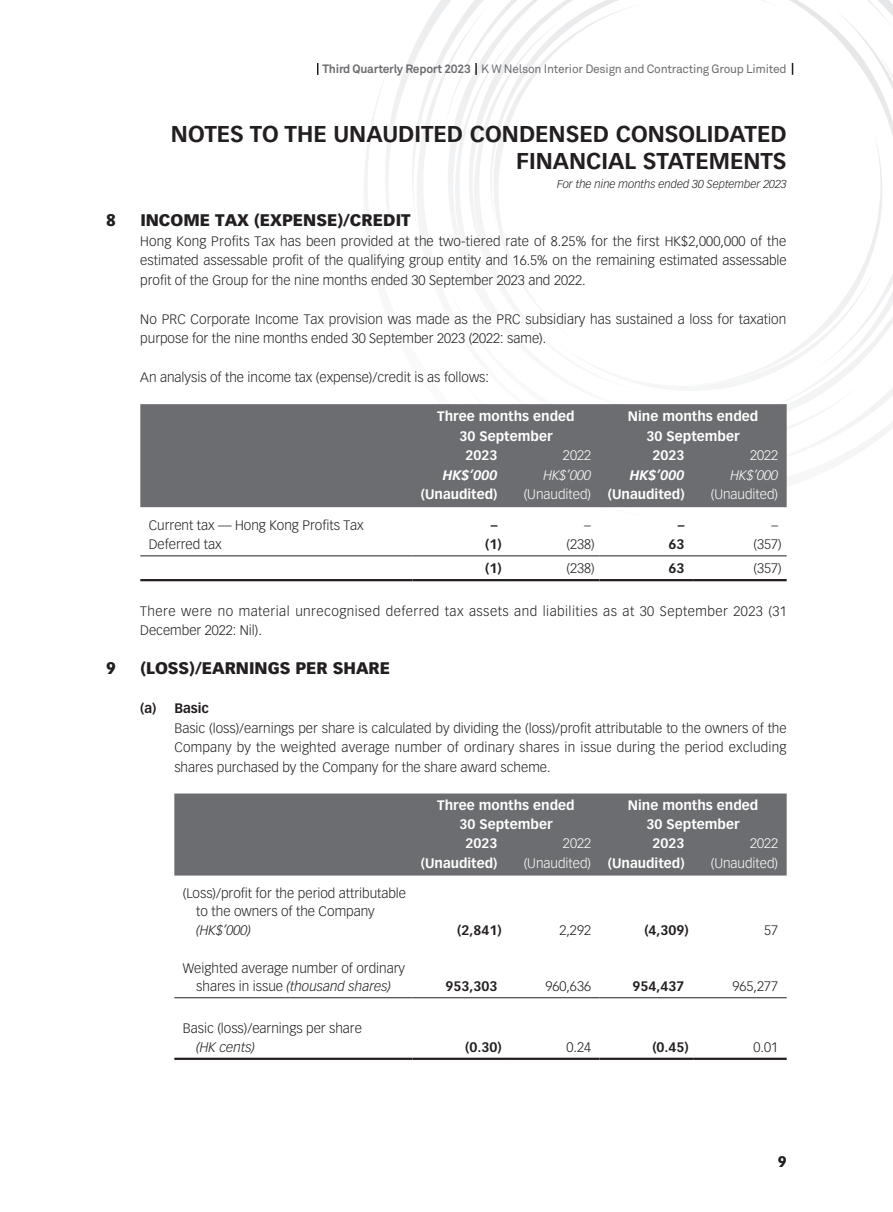
<style>
.page{position:relative;width:893px;height:1212px;background:#fff}
.page>*{position:absolute;margin:0;border:0;box-sizing:border-box;transform-origin:0 0}
.t1{font:700 22.5px/27px "Vectora LT Std";color:#231f20;text-align:right}
.t2{font:900 16.5px "Vectora LT Std";color:#231f20}
.t3{font:900 15px "Vectora LT Std";color:#231f20}
.t4{font:300 13.5px/19.5px "Vectora LT Std";color:#231f20;text-align:justify}
.t5{font:700 13.5px/19.5px "Vectora LT Std";color:#fff;text-align:center}
.t6{font:300 13.5px/19.5px "Vectora LT Std";letter-spacing:.035em;color:#231f20}
.t7{font:300 13.5px "Vectora LT Std";color:#fff}
.t8{font:700 13.5px "Vectora LT Std";color:#231f20}
.t9{font:italic 300 13.5px "Vectora LT Std";color:#231f20}
.t10{font:italic 700 13.5px "Vectora LT Std";color:#fff}
.t11{font:italic 300 13.5px "Vectora LT Std";color:#fff}
.t12{font:12px "Akkurat Pro";letter-spacing:-.02em;color:#6c6d70}
.t13{font:italic 300 11.25px "Vectora LT Std";color:#231f20}
.s1{font-weight:700}
.s2{font-style:italic}
</style>
<div class="page">
<svg style="left:317px;top:63px;width:1px;height:12px"></svg>
<svg style="left:361px;top:0;width:532px;height:508px"></svg>
<div style="left:140px;top:404px;width:647px;height:103px;background:#6c6d70"></div>
<hr style="left:140px;top:555px;width:272px;height:1px;background:#231f20">
<hr style="left:412px;top:555px;width:94px;height:1px;background:#231f20">
<hr style="left:506px;top:555px;width:94px;height:1px;background:#231f20">
<hr style="left:600px;top:555px;width:93px;height:1px;background:#231f20">
<hr style="left:693px;top:555px;width:94px;height:1px;background:#231f20">
<hr style="left:140px;top:579px;width:272px;height:2px;background:#231f20">
<hr style="left:412px;top:579px;width:94px;height:2px;background:#231f20">
<hr style="left:506px;top:579px;width:94px;height:2px;background:#231f20">
<hr style="left:600px;top:579px;width:93px;height:2px;background:#231f20">
<hr style="left:693px;top:579px;width:94px;height:2px;background:#231f20">
<div style="left:174px;top:793px;width:613px;height:82px;background:#6c6d70"></div>
<hr style="left:174px;top:997px;width:238px;height:1px;background:#231f20">
<hr style="left:412px;top:997px;width:94px;height:1px;background:#231f20">
<hr style="left:506px;top:997px;width:94px;height:1px;background:#231f20">
<hr style="left:600px;top:997px;width:93px;height:1px;background:#231f20">
<hr style="left:693px;top:997px;width:94px;height:1px;background:#231f20">
<hr style="left:174px;top:1058px;width:238px;height:2px;background:#231f20">
<hr style="left:412px;top:1058px;width:94px;height:2px;background:#231f20">
<hr style="left:506px;top:1058px;width:94px;height:2px;background:#231f20">
<hr style="left:600px;top:1058px;width:93px;height:2px;background:#231f20">
<hr style="left:693px;top:1058px;width:94px;height:2px;background:#231f20">
<p class="t12" style="left:322px;top:62px;width:466px"><span class="s1">Third Quarterly Report 2023</span> K W Nelson Interior Design and Contracting Group Limited</p>
<h1 class="t1" style="left:171px;top:120px;width:617px">NOTES TO THE UNAUDITED CONDENSED CONSOLIDATED<br>FINANCIAL STATEMENTS</h1>
<p class="t13" style="left:557px;top:177px;width:231px">For the nine months ended 30 September 2023</p>
<p class="t2" style="left:106px;top:210px;width:11px">8</p>
<p class="t2" style="left:140px;top:210px;width:272px">INCOME TAX (EXPENSE)/CREDIT</p>
<p class="t4" style="left:140px;top:231px;width:648px">Hong Kong Profits Tax has been provided at the two-tiered rate of 8.25% for the first HK$2,000,000 of the estimated assessable profit of the qualifying group entity and 16.5% on the remaining estimated assessable profit of the Group for the nine months ended 30 September 2023 and 2022.</p>
<p class="t4" style="left:140px;top:309px;width:647px">No PRC Corporate Income Tax provision was made as the PRC subsidiary has sustained a loss for taxation purpose for the nine months ended 30 September 2023 (2022: same).</p>
<p class="t4" style="left:140px;top:368px;width:350px">An analysis of the income tax (expense)/credit is as follows:</p>
<p class="t5" style="left:437px;top:407px;width:139px">Three months ended<br>30 September</p>
<p class="t5" style="left:628px;top:407px;width:132px">Nine months ended<br>30 September</p>
<p class="t5" style="left:466px;top:446px;width:33px">2023</p>
<p class="t7" style="left:563px;top:448px;width:30px">2022</p>
<p class="t5" style="left:653px;top:446px;width:33px">2023</p>
<p class="t7" style="left:750px;top:448px;width:30px">2022</p>
<p class="t10" style="left:443px;top:467px;width:56px">HK$’000</p>
<p class="t11" style="left:543px;top:467px;width:49px">HK$’000</p>
<p class="t10" style="left:630px;top:467px;width:56px">HK$’000</p>
<p class="t11" style="left:730px;top:467px;width:49px">HK$’000</p>
<p class="t5" style="left:421px;top:485px;width:78px">(Unaudited)</p>
<p class="t7" style="left:524px;top:487px;width:162px">(Unaudited) <span class="s1">(Unaudited)</span></p>
<p class="t7" style="left:711px;top:487px;width:69px">(Unaudited)</p>
<p class="t4" style="left:149px;top:515px;width:216px">Current tax — Hong Kong Profits Tax</p>
<p class="t8" style="left:491px;top:517px;width:8px">–</p>
<p class="t4" style="left:584px;top:515px;width:8px">–</p>
<p class="t8" style="left:678px;top:517px;width:8px">–</p>
<p class="t4" style="left:771px;top:515px;width:8px">–</p>
<p class="t4" style="left:149px;top:535px;width:74px">Deferred tax</p>
<p class="t8" style="left:485px;top:536px;width:18px">(1)</p>
<p class="t4" style="left:566px;top:535px;width:30px">(238)</p>
<p class="t8" style="left:669px;top:536px;width:17px">63</p>
<p class="t4" style="left:754px;top:535px;width:30px">(357)</p>
<p class="t8" style="left:485px;top:560px;width:18px">(1)</p>
<p class="t4" style="left:566px;top:559px;width:30px">(238)</p>
<p class="t8" style="left:669px;top:560px;width:17px">63</p>
<p class="t4" style="left:754px;top:559px;width:30px">(357)</p>
<p class="t6" style="left:140px;top:601px;width:648px">There were no material unrecognised deferred tax assets and liabilities as at 30 September 2023 (31<br>December 2022: Nil).</p>
<p class="t2" style="left:106px;top:658px;width:11px">9</p>
<p class="t2" style="left:140px;top:658px;width:251px">(LOSS)/EARNINGS PER SHARE</p>
<p class="t8" style="left:140px;top:700px;width:70px">(a) Basic</p>
<p class="t4" style="left:174px;top:718px;width:614px">Basic (loss)/earnings per share is calculated by dividing the (loss)/profit attributable to the owners of the Company by the weighted average number of ordinary shares in issue during the period excluding shares purchased by the Company for the share award scheme.</p>
<p class="t5" style="left:437px;top:796px;width:139px;line-height:18.8px">Three months ended<br>30 September</p>
<p class="t5" style="left:628px;top:796px;width:132px;line-height:18.8px">Nine months ended<br>30 September</p>
<p class="t5" style="left:466px;top:834px;width:33px">2023</p>
<p class="t7" style="left:563px;top:836px;width:30px">2022</p>
<p class="t5" style="left:653px;top:834px;width:33px">2023</p>
<p class="t7" style="left:750px;top:836px;width:30px">2022</p>
<p class="t5" style="left:421px;top:853px;width:78px">(Unaudited)</p>
<p class="t7" style="left:524px;top:855px;width:162px">(Unaudited) <span class="s1">(Unaudited)</span></p>
<p class="t7" style="left:711px;top:855px;width:69px">(Unaudited)</p>
<p class="t4" style="left:196px;top:883px;width:211px;line-height:18.8px;text-indent:-13px">(Loss)/profit for the period attributable to the owners of the Company</p>
<p class="t9" style="left:196px;top:922px;width:56px">(HK$’000)</p>
<p class="t8" style="left:457px;top:922px;width:46px">(2,841)</p>
<p class="t4" style="left:559px;top:921px;width:33px">2,292</p>
<p class="t8" style="left:644px;top:922px;width:46px">(4,309)</p>
<p class="t4" style="left:764px;top:921px;width:16px">57</p>
<p class="t4" style="left:183px;top:958px;width:224px;line-height:18.8px;text-align:center">Weighted average number of ordinary shares in issue <span class="s2">(thousand shares)</span></p>
<p class="t8" style="left:445px;top:978px;width:53px">953,303</p>
<p class="t4" style="left:545px;top:977px;width:47px">960,636</p>
<p class="t8" style="left:633px;top:978px;width:53px">954,437</p>
<p class="t4" style="left:732px;top:977px;width:47px">965,277</p>
<p class="t4" style="left:183px;top:1019px;width:181px">Basic (loss)/earnings per share</p>
<p class="t9" style="left:196px;top:1039px;width:60px">(HK cents)</p>
<p class="t8" style="left:465px;top:1039px;width:38px">(0.30)</p>
<p class="t4" style="left:566px;top:1038px;width:26px">0.24</p>
<p class="t8" style="left:652px;top:1039px;width:38px">(0.45)</p>
<p class="t4" style="left:754px;top:1038px;width:26px">0.01</p>
<p class="t3" style="left:778px;top:1152px;width:10px">9</p>
</div>
